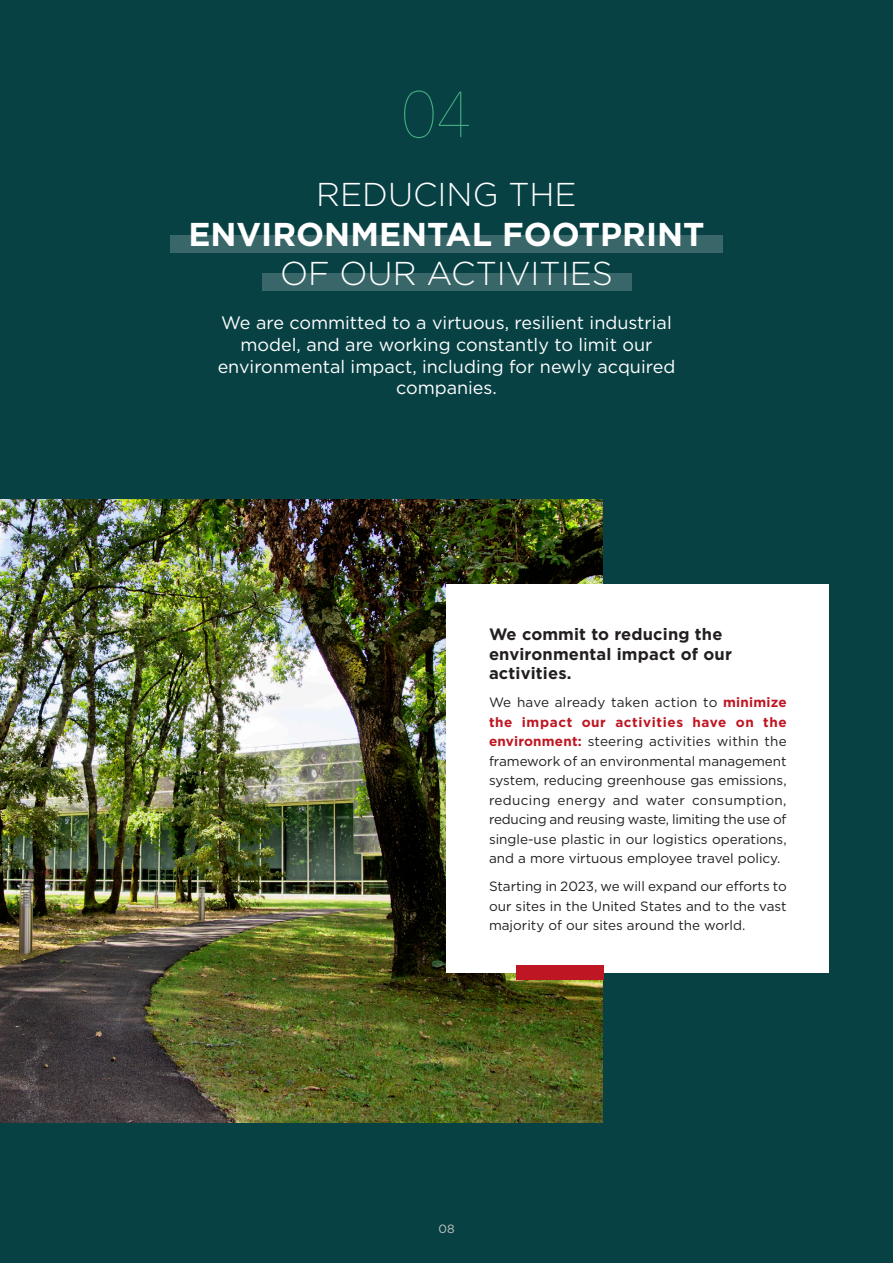
<style>
.page{position:relative;width:893px;height:1263px;background:#084144}
.page>*{position:absolute;margin:0;border:0;box-sizing:border-box;transform-origin:0 0}
.t1{font:100 75px "Ambassador Plus Sans";color:#45af80}
.t2{font:300 33px/39.6px "Gotham";color:#fff;text-align:center}
.SUBTITLE{font:18px/21.6px "Gotham";color:#fff;text-align:center}
.t3{font:700 16.5px/19.8px "Gotham";letter-spacing:.01em;color:#231f20}
.TXT_COURANT{font:13.5px/19.5px "Gotham";color:#231f20;text-align:justify}
.t4{font:12px "Gotham";color:#c4c4c4}
.s1{font-weight:700}
.s2{font-weight:700;color:#be1622}
</style>
<div class="page">
<div style="left:170px;top:235px;width:553px;height:17px;background:#396769"></div>
<div style="left:261px;top:273px;width:370px;height:17px;background:#396769"></div>
<img style="left:0;top:500px;width:602px;height:623px">
<div style="left:446px;top:584px;width:383px;height:389px;background:#fff"></div>
<div style="left:516px;top:965px;width:87px;height:15px;background:#be1622"></div>
<p class="t1" style="left:400px;top:79px;width:72px">04</p>
<h1 class="t2" style="left:188px;top:174px;width:518px">REDUCING THE<br><span class="s1">ENVIRONMENTAL FOOTPRINT<br></span>OF OUR ACTIVITIES</h1>
<p class="SUBTITLE" style="left:218px;top:312px;width:459px">We are committed to a virtuous, resilient industrial model, and are working constantly to limit our environmental impact, including for newly acquired companies.</p>
<h2 class="t3" style="left:489px;top:624px;width:244px">We commit to reducing the environmental impact of our activities.</h2>
<p class="TXT_COURANT" style="left:489px;top:692px;width:299px">We have already taken action to <span class="s2">minimize the impact our activities have on the environment:</span> steering activities within the framework of an environmental management system, reducing greenhouse gas emissions, reducing energy and water consumption, reducing and reusing waste, limiting the use of single-use plastic in our logistics operations, and a more virtuous employee travel policy.</p>
<p class="TXT_COURANT" style="left:489px;top:876px;width:299px">Starting in 2023, we will expand our efforts to our sites in the United States and to the vast majority of our sites around the world.</p>
<p class="t4" style="left:438px;top:1221px;width:18px">08</p>
</div>
